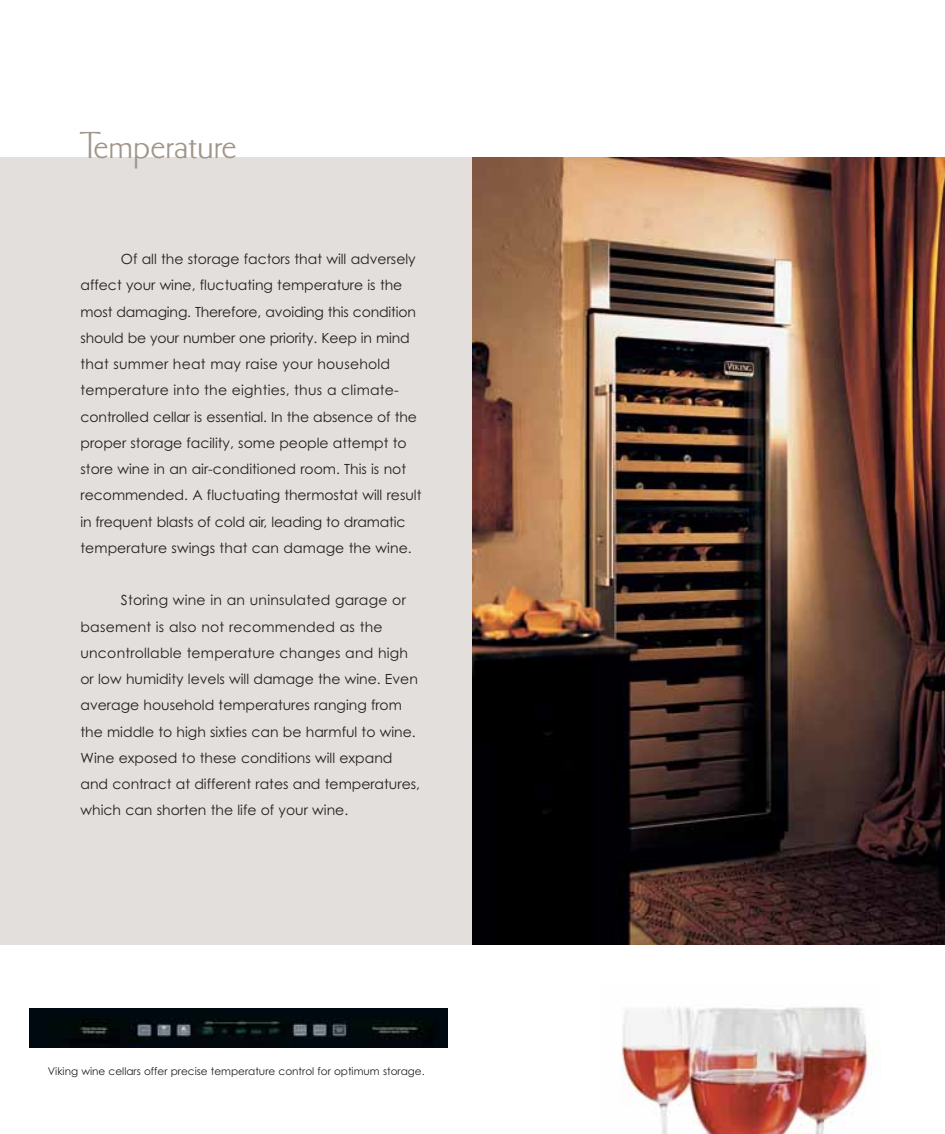
<style>
.page{position:relative;width:945px;height:1134px;background:#fff}
.page>*{position:absolute;margin:0;border:0;box-sizing:border-box;transform-origin:0 0}
.t1{font:42px "Stellar Classic SG";letter-spacing:-.005em;color:#a19589}
.t2{font:14px/26.2px "Century Gothic";color:#231f20}
.t3{font:10.5px "Century Gothic";color:#231f20}
</style>
<div class="page">
<div style="left:0;top:158px;width:472px;height:787px;background:#e3dfdc"></div>
<img style="left:29px;top:1008px;width:418px;height:39px">
<img style="left:472px;top:158px;width:473px;height:787px">
<img style="left:621px;top:1006px;width:249px;height:128px">
<h1 class="t1" style="left:79px;top:124px;width:159px">Temperature</h1>
<p class="t2" style="left:80px;top:246px;width:343px;text-indent:40px">Of all the storage factors that will adversely affect your wine, fluctuating temperature is the most damaging. Therefore, avoiding this condition should be your number one priority. Keep in mind that summer heat may raise your household temperature into the eighties, thus a climate&shy;controlled cellar is essential. In the absence of the proper storage facility, some people attempt to store wine in an air-conditioned room. This is not recommended. A fluctuating thermostat will result in frequent blasts of cold air, leading to dramatic temperature swings that can damage the wine.</p>
<p class="t2" style="left:80px;top:587px;width:341px;text-indent:40px">Storing wine in an uninsulated garage or basement is also not recommended as the uncontrollable temperature changes and high or low humidity levels will damage the wine. Even average household temperatures ranging from the middle to high sixties can be harmful to wine.<br>Wine exposed to these conditions will expand and contract at different rates and temperatures, which can shorten the life of your wine.</p>
<p class="t3" style="left:48px;top:1064px;width:378px">Viking wine cellars offer precise temperature control for optimum storage.</p>
</div>
